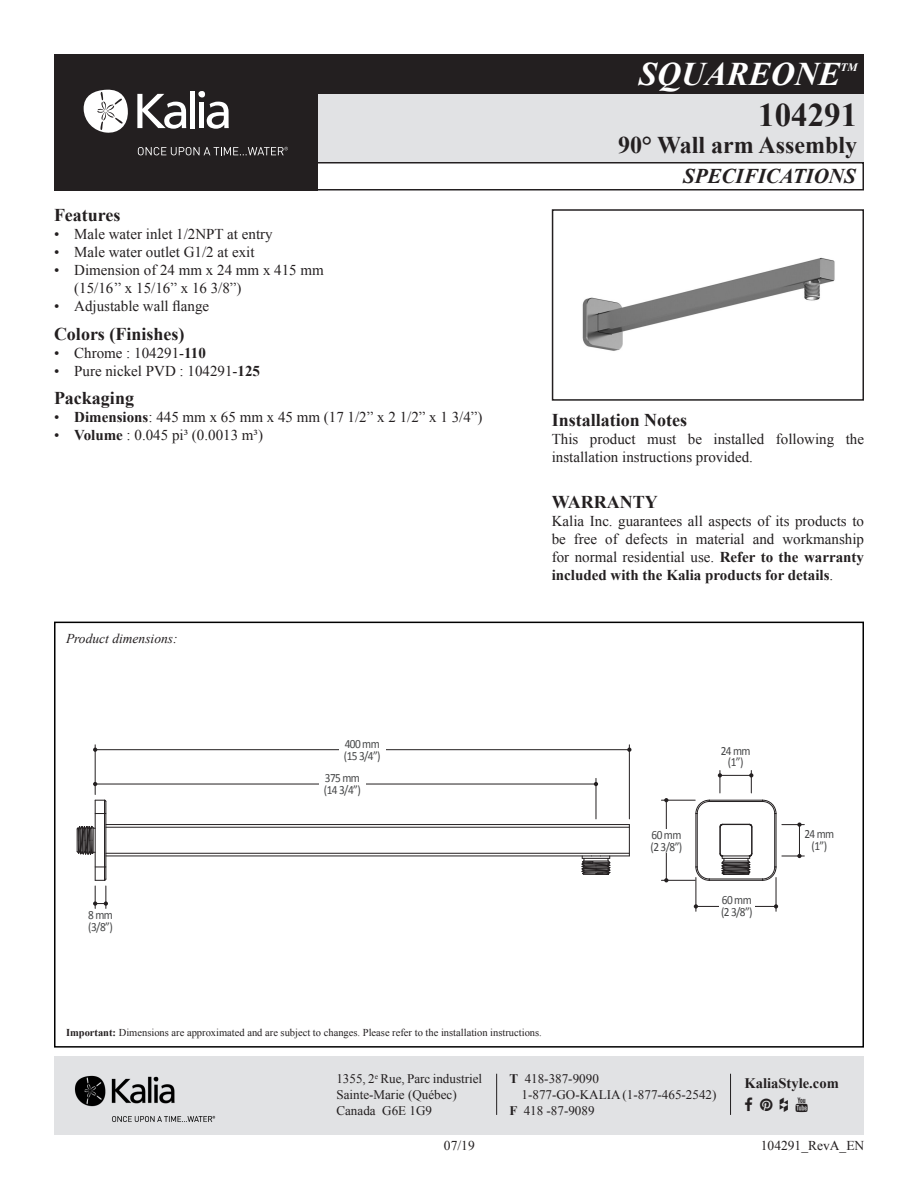
<style>
.page{position:relative;width:918px;height:1188px;background:#fff}
.page>*{position:absolute;margin:0;border:0;box-sizing:border-box;transform-origin:0 0}
.t1{font:italic 700 33px "Times New Roman";color:#fff}
.t2{font:700 33px "Times New Roman";color:#231f20}
.t3{font:700 24px "Times New Roman";color:#231f20}
.t4{font:italic 700 21px "Times New Roman";color:#231f20}
.Spec-Description_Tit{font:700 18px "Times New Roman";color:#231f20}
.Spec-Description__FR{font:15px/18px "Times New Roman";color:#231f20}
.Spec-Description_nor{font:15px/18px "Times New Roman";color:#231f20}
.t5{font:700 14.55px "Times New Roman";color:#231f20}
.t6{font:13.5px "Times New Roman";color:#231f20}
.Spec-Description_nor-2{font:italic 13.5px "Times New Roman";color:#231f20}
.t7{font:13.05px/16px "Times New Roman";color:#231f20}
.t8{font:12.6px/11.7px "Calibri";letter-spacing:-.05em;color:#454647;scale:.9 1}
.t9{font:italic 700 11.4px "Times New Roman";color:#fff}
.Spec-Description_nor-3{font:10.5px "Times New Roman";color:#231f20}
.s1{font-weight:700}
</style>
<div class="page">
<div style="left:54px;top:54px;width:810px;height:40px;background:#231f20"></div>
<div style="left:240px;top:94px;width:624px;height:68px;background:#e1e2e4"></div>
<div style="left:240px;top:162px;width:624px;height:28px;border:2px solid #231f20"></div>
<div style="left:54px;top:1056px;width:810px;height:78px;background:#e1e2e4"></div>
<hr style="left:496px;top:1074px;width:1px;height:41px;background:#231f20">
<hr style="left:730px;top:1074px;width:1px;height:41px;background:#231f20">
<div style="left:54px;top:54px;width:263px;height:136px;background:#231f20"></div>
<svg style="left:83px;top:89px;width:45px;height:44px"></svg>
<div style="left:190px;top:91px;width:5px;height:37px;background:#fff"></div>
<div style="left:199px;top:102px;width:5px;height:26px;background:#fff"></div>
<div style="left:198px;top:91px;width:7px;height:7px;background:#fff;border-radius:50%"></div>
<svg style="left:137px;top:94px;width:49px;height:35px"></svg>
<svg style="left:207px;top:102px;width:22px;height:27px"></svg>
<svg style="left:138px;top:147px;width:150px;height:8px"></svg>
<img style="left:74px;top:1075px;width:142px;height:47px">
<img style="left:582px;top:257px;width:253px;height:94px">
<div style="left:552px;top:209px;width:312px;height:192px;border:2px solid #231f20"></div>
<hr style="left:696px;top:814px;width:1px;height:53px;background:#231f20">
<hr style="left:697px;top:814px;width:1px;height:53px;background:#231f20">
<hr style="left:709px;top:880px;width:54px;height:1px;background:#231f20">
<hr style="left:709px;top:879px;width:54px;height:1px;background:#231f20">
<hr style="left:774px;top:814px;width:1px;height:53px;background:#231f20">
<hr style="left:776px;top:814px;width:1px;height:53px;background:#231f20">
<hr style="left:709px;top:801px;width:54px;height:1px;background:#231f20">
<hr style="left:709px;top:800px;width:54px;height:1px;background:#231f20">
<hr style="left:106px;top:856px;width:486px;height:1px;background:#231f20">
<hr style="left:106px;top:853px;width:523px;height:1px;background:#231f20">
<hr style="left:106px;top:827px;width:523px;height:1px;background:#231f20">
<hr style="left:106px;top:824px;width:523px;height:1px;background:#231f20">
<hr style="left:629px;top:825px;width:1px;height:31px;background:#231f20">
<svg style="left:695px;top:800px;width:14px;height:14px"></svg>
<svg style="left:763px;top:800px;width:14px;height:14px"></svg>
<svg style="left:762px;top:866px;width:15px;height:15px"></svg>
<svg style="left:695px;top:866px;width:15px;height:15px"></svg>
<svg style="left:719px;top:824px;width:34px;height:51px"></svg>
<svg style="left:581px;top:856px;width:48px;height:19px"></svg>
<hr style="left:629px;top:745px;width:1px;height:74px;background:#231f20">
<hr style="left:95px;top:749px;width:534px;height:1px;background:#231f20">
<hr style="left:95px;top:784px;width:501px;height:1px;background:#231f20">
<hr style="left:95px;top:745px;width:1px;height:50px;background:#231f20">
<div style="left:339px;top:738px;width:47px;height:24px;background:#fff"></div>
<div style="left:319px;top:772px;width:47px;height:24px;background:#fff"></div>
<hr style="left:596px;top:778px;width:1px;height:41px;background:#231f20">
<hr style="left:696px;top:878px;width:1px;height:33px;background:#231f20">
<hr style="left:696px;top:906px;width:80px;height:1px;background:#231f20">
<svg style="left:774px;top:904px;width:4px;height:5px"></svg>
<svg style="left:694px;top:904px;width:4px;height:5px"></svg>
<hr style="left:776px;top:878px;width:1px;height:33px;background:#231f20">
<div style="left:719px;top:894px;width:35px;height:24px;background:#fff"></div>
<hr style="left:661px;top:800px;width:34px;height:1px;background:#231f20">
<hr style="left:666px;top:800px;width:1px;height:80px;background:#231f20">
<svg style="left:664px;top:798px;width:4px;height:4px"></svg>
<hr style="left:661px;top:880px;width:34px;height:1px;background:#231f20">
<hr style="left:720px;top:775px;width:31px;height:1px;background:#231f20">
<svg style="left:749px;top:770px;width:4px;height:23px"></svg>
<svg style="left:718px;top:770px;width:4px;height:23px"></svg>
<svg style="left:76px;top:793px;width:32px;height:115px"></svg>
<hr style="left:799px;top:825px;width:1px;height:31px;background:#231f20">
<svg style="left:782px;top:854px;width:22px;height:4px"></svg>
<svg style="left:782px;top:822px;width:22px;height:5px"></svg>
<div style="left:649px;top:829px;width:35px;height:24px;background:#fff"></div>
<div style="left:54px;top:622px;width:810px;height:426px;border:2px solid #000"></div>
<h1 class="t1" style="left:639px;top:51px;width:203px">SQUAREONE</h1>
<p class="t9" style="left:841px;top:60px;width:19px">TM</p>
<h1 class="t2" style="left:758px;top:92px;width:101px">104291</h1>
<h2 class="t3" style="left:618px;top:128px;width:241px">90° Wall arm Assembly</h2>
<p class="Spec-Description_Tit" style="left:54px;top:203px;width:68px">Features</p>
<p class="Spec-Description__FR" style="left:54px;top:225px;width:220px">• Male water inlet 1/2NPT at entry</p>
<p class="Spec-Description__FR" style="left:54px;top:243px;width:202px">• Male water outlet G1/2 at exit</p>
<p class="Spec-Description__FR" style="left:74px;top:261px;width:251px;text-indent:-20px">• Dimension of 24 mm x 24 mm x 415 mm (15/16’’ x 15/16” x 16 3/8”)</p>
<p class="Spec-Description__FR" style="left:54px;top:297px;width:157px">• Adjustable wall flange</p>
<p class="Spec-Description_Tit" style="left:54px;top:321px;width:132px">Colors (Finishes)</p>
<p class="Spec-Description__FR" style="left:54px;top:344px;width:153px">• Chrome : 104291-<span class="s1">110</span></p>
<p class="Spec-Description__FR" style="left:54px;top:362px;width:208px">• Pure nickel PVD : 104291-<span class="s1">125</span></p>
<p class="Spec-Description_Tit" style="left:54px;top:386px;width:82px">Packaging</p>
<p class="Spec-Description__FR" style="left:54px;top:408px;width:430px">• <span class="s1">Dimensions</span>: 445 mm x 65 mm x 45 mm (17 1/2” x 2 1/2” x 1 3/4”)</p>
<p class="Spec-Description__FR" style="left:54px;top:426px;width:211px">• <span class="s1">Volume</span> : 0.045 pi³ (0.0013 m³)</p>
<p class="Spec-Description_nor-2" style="left:66px;top:630px;width:113px">Product dimensions:</p>
<h3 class="t4" style="left:683px;top:162px;width:174px">SPECIFICATIONS</h3>
<p class="Spec-Description_Tit" style="left:552px;top:407px;width:137px">Installation Notes</p>
<p class="Spec-Description_nor" style="left:552px;top:429px;width:314px">This product must be installed following the installation instructions provided.</p>
<p class="Spec-Description_Tit" style="left:552px;top:490px;width:107px">WARRANTY</p>
<p class="Spec-Description_nor" style="left:552px;top:512px;width:314px;text-align:justify">Kalia Inc. guarantees all aspects of its products to be free of defects in material and workmanship for normal residential use. <span class="s1">Refer to the warranty included with the Kalia products for details</span>.</p>
<p class="t8" style="left:88px;top:909px;width:29px">8 mm (3/8”)</p>
<p class="t8" style="left:344px;top:737px;width:43px">400 mm (15 3/4”)</p>
<p class="t8" style="left:324px;top:771px;width:43px">375 mm (14 3/4”)</p>
<p class="Spec-Description_nor-3" style="left:66px;top:1026px;width:477px"><span class="s1">Important:</span> Dimensions are approximated and are subject to changes. Please refer to the installation instructions.</p>
<p class="t8" style="left:651px;top:828px;width:37px">60 mm (2 3/8”)</p>
<p class="t8" style="left:721px;top:744px;width:35px;text-align:center">24 mm (1”)</p>
<p class="t8" style="left:721px;top:894px;width:37px">60 mm (2 3/8”)</p>
<p class="t8" style="left:804px;top:828px;width:35px;text-align:center">24 mm (1”)</p>
<p class="t7" style="left:336px;top:1070px;width:147px">1355, 2<sup>e</sup> Rue, Parc industriel<br>Sainte-Marie (Québec)<br>Canada G6E 1G9</p>
<p class="t7" style="left:510px;top:1070px;width:91px"><span class="s1">T</span> 418-387-9090</p>
<p class="t7" style="left:522px;top:1086px;width:196px">1-877-GO-KALIA (1-877-465-2542)</p>
<p class="t7" style="left:510px;top:1102px;width:87px"><span class="s1">F</span> 418 -87-9089</p>
<p class="t5" style="left:745px;top:1073px;width:96px">KaliaStyle.com</p>
<p class="t6" style="left:444px;top:1137px;width:32px">07/19</p>
<p class="t6" style="left:761px;top:1137px;width:105px">104291_RevA_EN</p>
</div>
